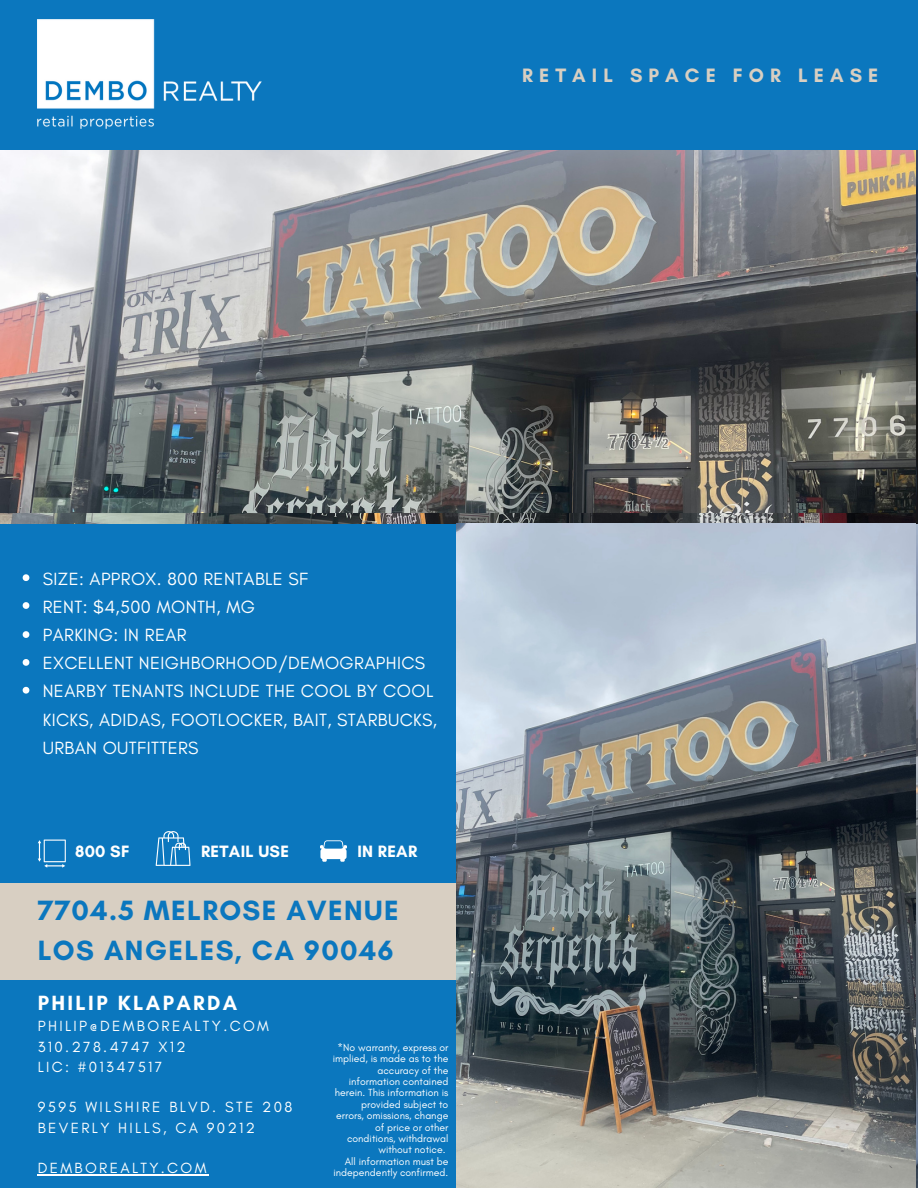
<style>
.page{position:relative;width:918px;height:1188px;background:#0b77be}
.page>*{position:absolute;margin:0;border:0;box-sizing:border-box;transform-origin:0 0}
.t1{font:700 28.35px "Glacial Indifference";letter-spacing:.05em;color:#0b77be}
.t2{font:700 21px "Glacial Indifference";letter-spacing:.115em;color:#fff}
.t3{font:700 19.8px "Glacial Indifference";letter-spacing:.305em;color:#d8cfc2}
.t4{font:18px/28.2px "Glacial Indifference";letter-spacing:.02em;color:#fff}
.t5{font:700 16.8px "Glacial Indifference";letter-spacing:.015em;color:#fff}
.t6{font:15px "Glacial Indifference";letter-spacing:.16em;color:#fff}
.t7{font:10.5px/11.4px "Glacial Indifference";color:#fff;text-align:right}
</style>
<div class="page">
<div style="left:0;top:884px;width:489px;height:96px;background:#d8cfc2"></div>
<svg style="left:320px;top:840px;width:27px;height:22px"></svg>
<img style="left:38px;top:20px;width:224px;height:109px">
<svg style="left:38px;top:840px;width:28px;height:28px"></svg>
<svg style="left:23px;top:687px;width:6px;height:7px"></svg>
<svg style="left:23px;top:659px;width:6px;height:7px"></svg>
<svg style="left:23px;top:631px;width:6px;height:7px"></svg>
<svg style="left:23px;top:602px;width:6px;height:7px"></svg>
<svg style="left:23px;top:574px;width:6px;height:7px"></svg>
<svg style="left:156px;top:831px;width:35px;height:35px"></svg>
<img style="left:0;top:512px;width:915px;height:12px">
<img style="left:456px;top:524px;width:459px;height:664px">
<img style="left:0;top:150px;width:916px;height:362px">
<hr style="left:38px;top:1174px;width:171px;height:1px;background:#fff">
<p class="t3" style="left:522px;top:63px;width:358px">RETAIL SPACE FOR LEASE</p>
<p class="t4" style="left:43px;top:565px;width:267px">SIZE: APPROX. 800 RENTABLE SF</p>
<p class="t4" style="left:43px;top:593px;width:214px">RENT: $4,500 MONTH, MG</p>
<p class="t4" style="left:43px;top:621px;width:145px">PARKING: IN REAR</p>
<p class="t4" style="left:43px;top:649px;width:384px">EXCELLENT NEIGHBORHOOD/DEMOGRAPHICS</p>
<p class="t4" style="left:43px;top:677px;width:396px">NEARBY TENANTS INCLUDE THE COOL BY COOL<br>KICKS, ADIDAS, FOOTLOCKER, BAIT, STARBUCKS,<br>URBAN OUTFITTERS</p>
<p class="t5" style="left:75px;top:841px;width:56px">800 SF</p>
<p class="t5" style="left:357px;top:841px;width:61px">IN REAR</p>
<p class="t5" style="left:201px;top:841px;width:89px">RETAIL USE</p>
<p class="t1" style="left:38px;top:893px;width:363px">7704.5 MELROSE AVENUE</p>
<p class="t1" style="left:38px;top:933px;width:358px">LOS ANGELES, CA 90046</p>
<p class="t2" style="left:38px;top:990px;width:201px">PHILIP KLAPARDA</p>
<p class="t6" style="left:38px;top:1017px;width:233px">PHILIP@DEMBOREALTY.COM</p>
<p class="t6" style="left:38px;top:1037px;width:150px">310.278.4747 X12</p>
<p class="t6" style="left:38px;top:1058px;width:126px">LIC: #01347517</p>
<p class="t6" style="left:38px;top:1098px;width:256px">9595 WILSHIRE BLVD. STE 208</p>
<p class="t6" style="left:38px;top:1118px;width:219px">BEVERLY HILLS, CA 90212</p>
<p class="t6" style="left:38px;top:1159px;width:170px">DEMBOREALTY.COM</p>
<p class="t7" style="left:333px;top:1042px;width:117px">*No warranty, express or implied, is made as to the accuracy of the information contained</p>
<p class="t7" style="left:335px;top:1087px;width:115px">herein. This information is provided subject to errors, omissions, change of price or other</p>
<p class="t7" style="left:347px;top:1133px;width:103px">conditions, withdrawal without notice.</p>
<p class="t7" style="left:333px;top:1155px;width:116px">All information must be independently confirmed.</p>
</div>
